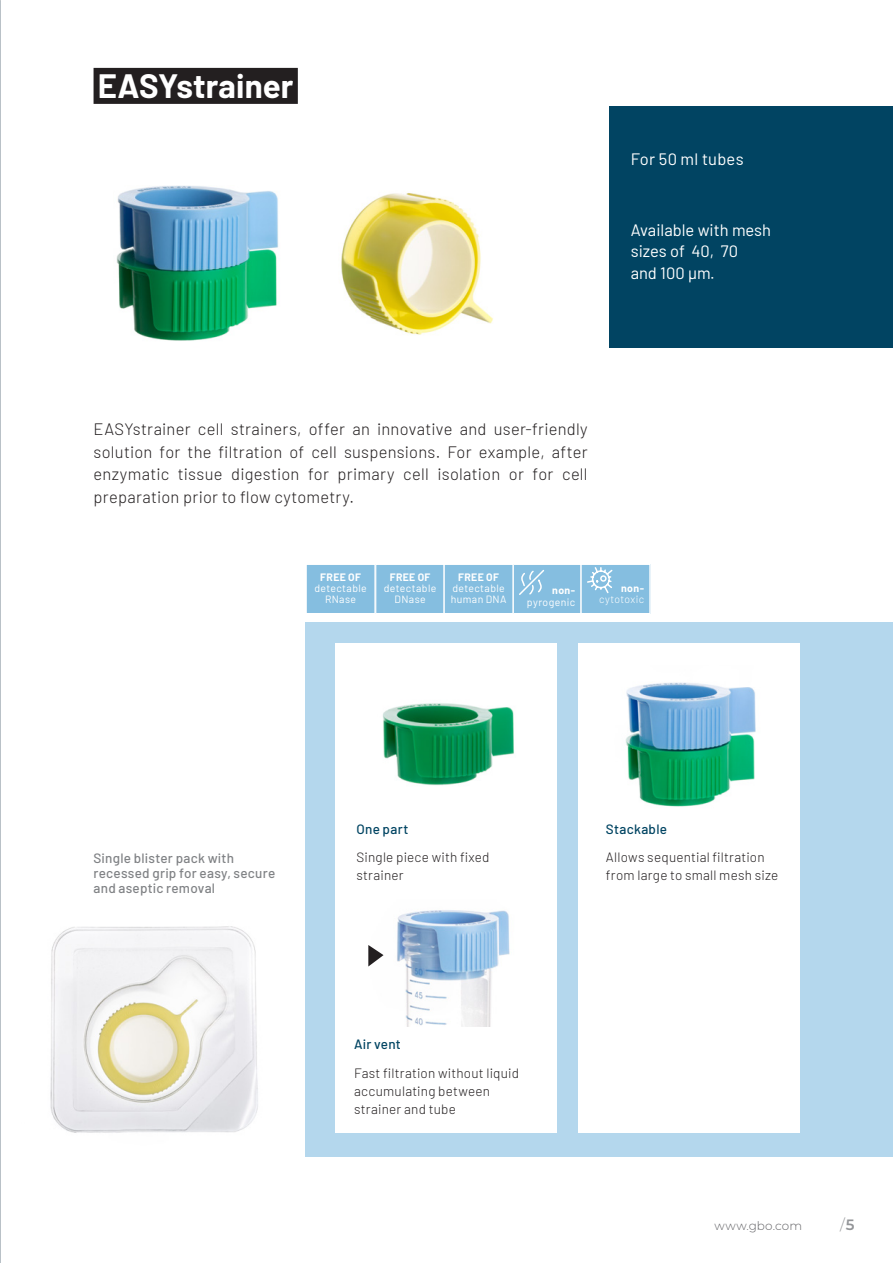
<style>
.page{position:relative;width:893px;height:1263px;background:#fff}
.page>*{position:absolute;margin:0;border:0;box-sizing:border-box;transform-origin:0 0}
.Title_Product_brand{font:700 33px "Barlow";letter-spacing:.005em;color:#fff}
.Copy_1{font:300 16.5px/22.5px "Barlow";letter-spacing:.015em;color:#231f20;text-align:justify}
.Copy_1-2{font:16.5px/21px "Barlow";color:#fff}
.t1{font:300 15px "Montserrat";color:#939598}
.Copy_2____left{font:300 13.5px/18px "Barlow";letter-spacing:.015em;color:#231f20}
.Image_caption____lef{font:500 13.5px/15px "Barlow";letter-spacing:.015em;color:#808285}
.Lead_text_2____left{font:500 13.5px "Barlow";letter-spacing:.02em;color:#014462}
.t2{font:300 12px "Montserrat";letter-spacing:.01em;color:#636366}
.Text_box_Copy____cen{font:10.5px/11.2px "Barlow";letter-spacing:.04em;color:#fff;text-align:right}
.Text_box_Copy____cen-2{font:700 10.5px "Barlow";letter-spacing:.035em;color:#fff}
.Text_box_Copy____cen-3{font:300 10.5px/11.2px "Barlow";letter-spacing:.03em;color:#fff;text-align:right}
.s1{font-weight:700}
.s2{font-weight:600}
</style>
<div class="page">
<div style="left:512px;top:564px;width:70px;height:50px;background:#85bee0"></div>
<svg style="left:519px;top:570px;width:25px;height:25px"></svg>
<div style="left:512px;top:563px;width:70px;height:51px;border:2px solid #fff"></div>
<div style="left:581px;top:564px;width:69px;height:50px;background:#85bee0"></div>
<svg style="left:587px;top:567px;width:26px;height:27px"></svg>
<div style="left:580px;top:563px;width:71px;height:51px;border:2px solid #fff"></div>
<div style="left:376px;top:564px;width:69px;height:50px;background:#85bee0"></div>
<div style="left:375px;top:563px;width:70px;height:51px;border:2px solid #fff"></div>
<div style="left:306px;top:564px;width:69px;height:50px;background:#85bee0"></div>
<div style="left:305px;top:563px;width:71px;height:51px;border:2px solid #fff"></div>
<div style="left:444px;top:564px;width:69px;height:50px;background:#85bee0"></div>
<div style="left:443px;top:563px;width:71px;height:51px;border:2px solid #fff"></div>
<div style="left:305px;top:622px;width:588px;height:535px;background:#b4d7ed"></div>
<img style="left:50px;top:926px;width:208px;height:207px">
<img style="left:116px;top:185px;width:377px;height:156px">
<div style="left:609px;top:106px;width:284px;height:242px;background:#014462"></div>
<div style="left:336px;top:643px;width:221px;height:489px;background:#fff"></div>
<div style="left:578px;top:643px;width:221px;height:489px;background:#fff"></div>
<div style="left:94px;top:68px;width:204px;height:36px;background:#231f20"></div>
<img style="left:383px;top:703px;width:131px;height:82px">
<img style="left:368px;top:910px;width:142px;height:117px">
<svg style="left:368px;top:945px;width:16px;height:21px"></svg>
<img style="left:625px;top:682px;width:131px;height:125px">
<hr style="left:0;top:0;width:1px;height:1263px;background:#939598">
<p class="Title_Product_brand" style="left:98px;top:61px;width:197px">EASYstrainer</p>
<p class="Copy_1-2" style="left:631px;top:147px;width:114px">For 50 ml tubes</p>
<p class="Copy_1-2" style="left:631px;top:218px;width:142px">Available with mesh sizes of 40, 70</p>
<p class="Copy_1-2" style="left:631px;top:261px;width:86px">and 100 μm.</p>
<p class="Copy_1" style="left:94px;top:417px;width:496px">EASYstrainer cell strainers, offer an innovative and user-friendly solution for the filtration of cell suspensions. For example, after enzymatic tissue digestion for primary cell isolation or for cell preparation prior to flow cytometry.</p>
<p class="Text_box_Copy____cen-2" style="left:320px;top:569px;width:42px">FREE OF</p>
<p class="Text_box_Copy____cen" style="left:314px;top:582px;width:54px">detectable</p>
<p class="Text_box_Copy____cen" style="left:325px;top:593px;width:33px">RNase</p>
<p class="Text_box_Copy____cen-2" style="left:390px;top:569px;width:42px">FREE OF</p>
<p class="Text_box_Copy____cen" style="left:384px;top:582px;width:54px">detectable</p>
<p class="Text_box_Copy____cen" style="left:394px;top:593px;width:33px">DNase</p>
<p class="Text_box_Copy____cen-2" style="left:458px;top:569px;width:42px">FREE OF</p>
<p class="Text_box_Copy____cen" style="left:452px;top:582px;width:54px">detectable</p>
<p class="Text_box_Copy____cen" style="left:451px;top:593px;width:57px">human DNA</p>
<p class="Text_box_Copy____cen" style="left:527px;top:584px;width:50px"><span class="s1">non&shy;</span>pyrogenic</p>
<p class="Text_box_Copy____cen-3" style="left:599px;top:582px;width:46px"><span class="s1">non&shy;</span>cytotoxic</p>
<p class="Image_caption____lef" style="left:94px;top:849px;width:183px">Single blister pack with recessed grip for easy, secure and aseptic removal</p>
<p class="Lead_text_2____left" style="left:356px;top:819px;width:53px">One part</p>
<p class="Copy_2____left" style="left:356px;top:847px;width:135px">Single piece with fixed strainer</p>
<p class="Lead_text_2____left" style="left:354px;top:1034px;width:48px">Air vent</p>
<p class="Copy_2____left" style="left:354px;top:1063px;width:166px">Fast filtration without liquid accumulating between strainer and tube</p>
<p class="Lead_text_2____left" style="left:606px;top:819px;width:63px">Stackable</p>
<p class="Copy_2____left" style="left:606px;top:847px;width:174px">Allows sequential filtration from large to small mesh size</p>
<p class="t2" style="left:714px;top:1218px;width:89px">www.gbo.com</p>
<p class="t1" style="left:840px;top:1214px;width:16px">/ <span class="s2">5</span></p>
</div>
